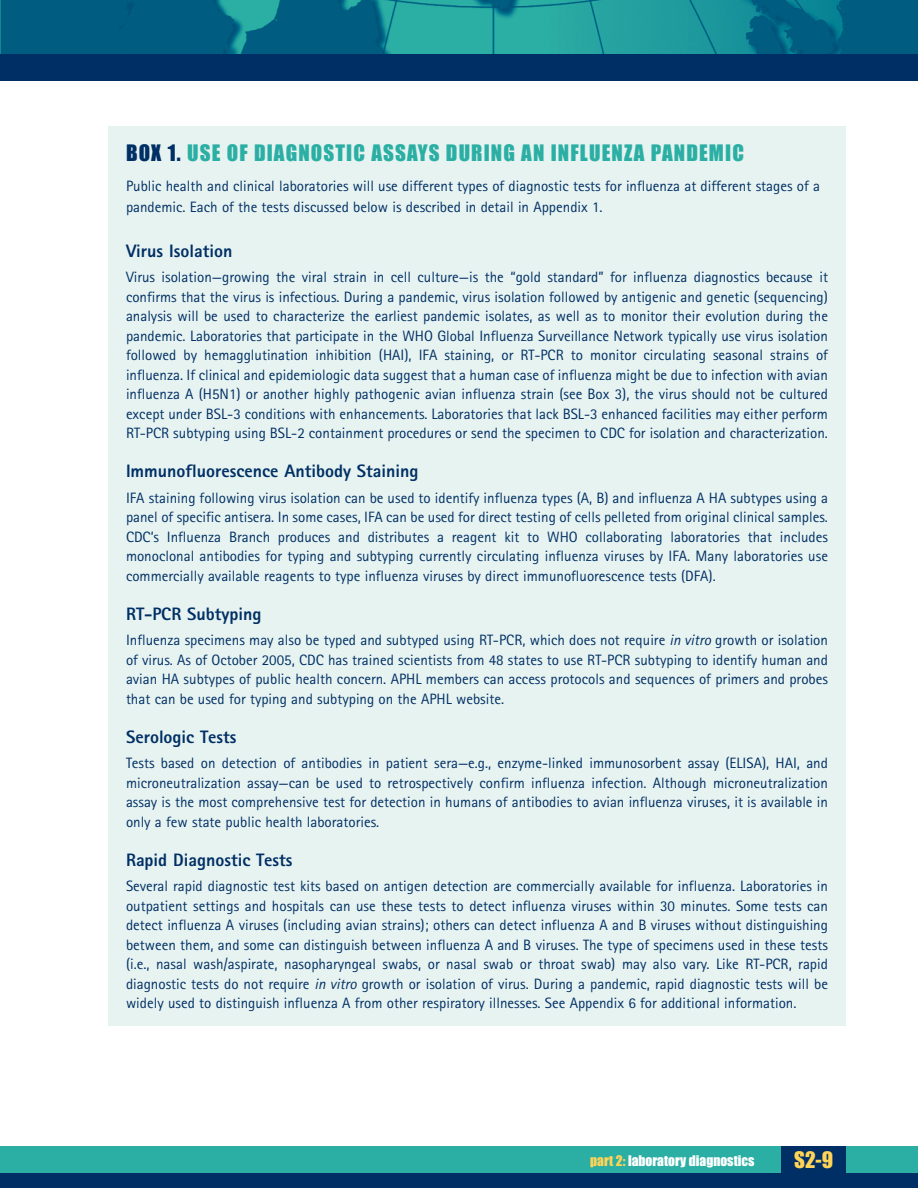
<style>
.page{position:relative;width:918px;height:1188px;background:#fff}
.page>*{position:absolute;margin:0;border:0;box-sizing:border-box;transform-origin:0 0}
.t1{font:21px "Impact";letter-spacing:.055em;color:#2bafa4}
.t2{font:21px "Impact";color:#ffd457}
.t3{font:800 18px "Rotis Sans Serif";color:#002f65}
.t4{font:15px/19.5px "Rotis Sans Serif";color:#002f65;text-align:justify}
.t5{font:13.5px "Impact";color:#fff}
.s1{color:#002f65}
.s2{font-style:italic}
.s3{color:#ffd457}
</style>
<div class="page">
<div style="left:0;top:1173px;width:918px;height:15px;background:#002f65"></div>
<div style="left:0;top:1146px;width:918px;height:27px;background:#2bafa4"></div>
<div style="left:781px;top:1146px;width:65px;height:29px;background:#002f65"></div>
<img style="left:0;top:0;width:918px;height:54px">
<div style="left:0;top:54px;width:918px;height:27px;background:#002f65"></div>
<div style="left:108px;top:126px;width:738px;height:900px;background:#e7f3f0"></div>
<h1 class="t1" style="left:126px;top:146px;width:619px"><span class="s1">BOX 1.</span> USE OF DIAGNOSTIC ASSAYS DURING AN INFLUENZA PANDEMIC</h1>
<p class="t4" style="left:126px;top:177px;width:696px;line-height:21px">Public health and clinical laboratories will use different types of diagnostic tests for influenza at different stages of a pandemic. Each of the tests discussed below is described in detail in Appendix 1.</p>
<p class="t3" style="left:126px;top:244px;width:108px">Virus Isolation</p>
<p class="t4" style="left:126px;top:269px;width:704px">Virus isolation—growing the viral strain in cell culture—is the “gold standard” for influenza diagnostics because it confirms that the virus is infectious. During a pandemic, virus isolation followed by antigenic and genetic (sequencing) analysis will be used to characterize the earliest pandemic isolates, as well as to monitor their evolution during the pandemic. Laboratories that participate in the WHO Global Influenza Surveillance Network typically use virus isolation followed by hemagglutination inhibition (HAI), IFA staining, or RT-PCR to monitor circulating seasonal strains of influenza. If clinical and epidemiologic data suggest that a human case of influenza might be due to infection with avian influenza A (H5N1) or another highly pathogenic avian influenza strain (see Box 3), the virus should not be cultured except under BSL-3 conditions with enhancements. Laboratories that lack BSL-3 enhanced facilities may either perform RT-PCR subtyping using BSL-2 containment procedures or send the specimen to CDC for isolation and characterization.</p>
<p class="t3" style="left:126px;top:465px;width:294px">Immunofluorescence Antibody Staining</p>
<p class="t4" style="left:126px;top:489px;width:704px">IFA staining following virus isolation can be used to identify influenza types (A, B) and influenza A HA subtypes using a panel of specific antisera. In some cases, IFA can be used for direct testing of cells pelleted from original clinical samples.<br>CDC’s Influenza Branch produces and distributes a reagent kit to WHO collaborating laboratories that includes monoclonal antibodies for typing and subtyping currently circulating influenza viruses by IFA. Many laboratories use commercially available reagents to type influenza viruses by direct immunofluorescence tests (DFA).</p>
<p class="t3" style="left:126px;top:607px;width:137px">RT-PCR Subtyping</p>
<p class="t4" style="left:126px;top:632px;width:704px">Influenza specimens may also be typed and subtyped using RT-PCR, which does not require <span class="s2">in vitro</span> growth or isolation of virus. As of October 2005, CDC has trained scientists from 48 states to use RT-PCR subtyping to identify human and avian HA subtypes of public health concern. APHL members can access protocols and sequences of primers and probes that can be used for typing and subtyping on the APHL website.</p>
<p class="t3" style="left:126px;top:730px;width:112px">Serologic Tests</p>
<p class="t4" style="left:126px;top:755px;width:704px">Tests based on detection of antibodies in patient sera—e.g., enzyme-linked immunosorbent assay (ELISA), HAI, and microneutralization assay—can be used to retrospectively confirm influenza infection. Although microneutralization assay is the most comprehensive test for detection in humans of antibodies to avian influenza viruses, it is available in only a few state public health laboratories.</p>
<p class="t3" style="left:126px;top:853px;width:168px">Rapid Diagnostic Tests</p>
<p class="t4" style="left:126px;top:878px;width:704px">Several rapid diagnostic test kits based on antigen detection are commercially available for influenza. Laboratories in outpatient settings and hospitals can use these tests to detect influenza viruses within 30 minutes. Some tests can detect influenza A viruses (including avian strains); others can detect influenza A and B viruses without distinguishing between them, and some can distinguish between influenza A and B viruses. The type of specimens used in these tests (i.e., nasal wash/aspirate, nasopharyngeal swabs, or nasal swab or throat swab) may also vary. Like RT-PCR, rapid diagnostic tests do not require <span class="s2">in vitro</span> growth or isolation of virus. During a pandemic, rapid diagnostic tests will be widely used to distinguish influenza A from other respiratory illnesses. See Appendix 6 for additional information.</p>
<p class="t5" style="left:590px;top:1157px;width:166px"><span class="s3">part 2:</span> laboratory diagnostics</p>
<h1 class="t2" style="left:794px;top:1153px;width:40px">S2-9</h1>
</div>
